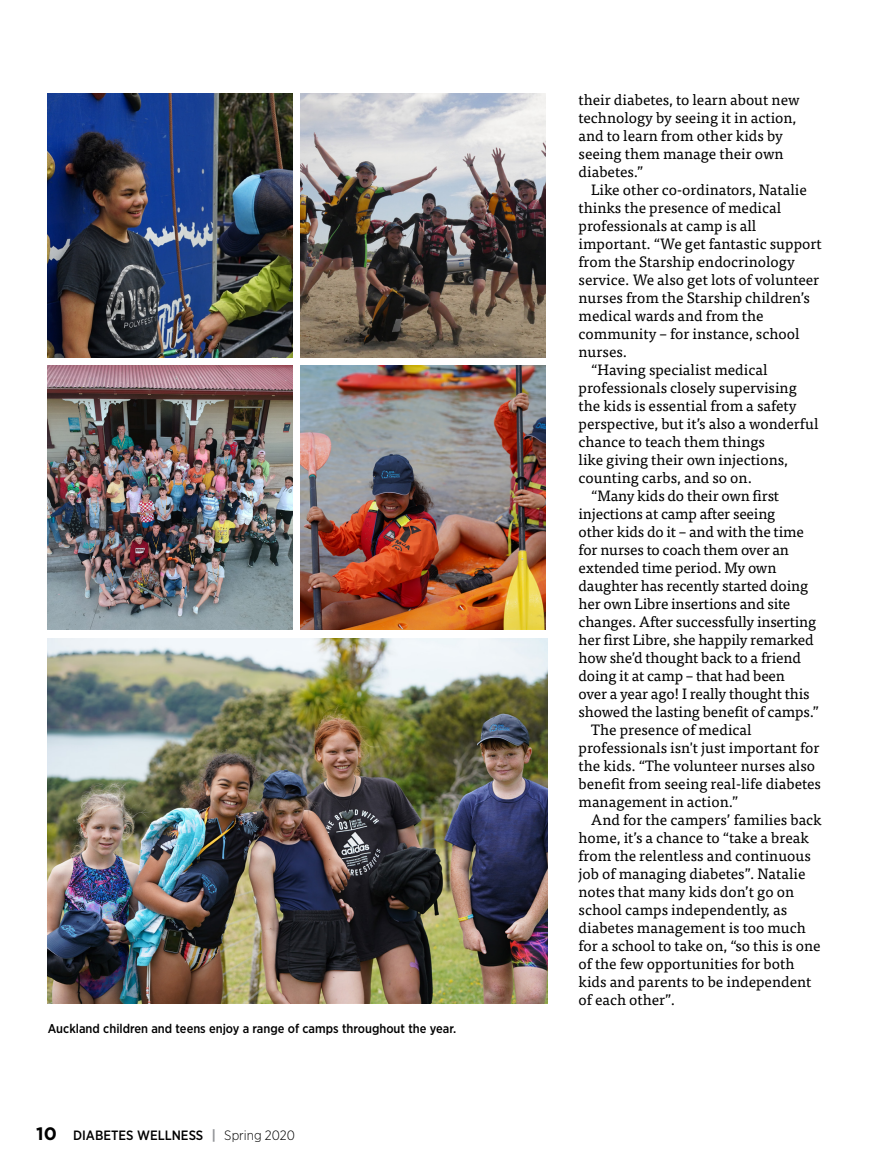
<style>
.page{position:relative;width:893px;height:1170px;background:#fff}
.page>*{position:absolute;margin:0;border:0;box-sizing:border-box;transform-origin:0 0}
.t1{font:15px/18px "Tisa Pro";color:#000}
.t2{font:500 13.5px "Gotham Narrow";color:#000}
.t3{font:500 12.75px "Gotham Narrow";color:#000}
.s1{font-family:"Gotham";font-weight:700;font-size:18px}
.s2{font-family:"Gotham";font-weight:700;color:#939598}
.s3{font-weight:300}
</style>
<div class="page">
<img style="left:48px;top:94px;width:244px;height:263px">
<img style="left:301px;top:94px;width:244px;height:263px">
<img style="left:48px;top:366px;width:244px;height:263px">
<img style="left:301px;top:366px;width:244px;height:263px">
<img style="left:48px;top:638px;width:499px;height:364px">
<p class="t3" style="left:48px;top:1020px;width:410px">Auckland children and teens enjoy a range of camps throughout the year.</p>
<p class="t2" style="left:36px;top:1126px;width:260px"><span class="s1">10</span> DIABETES WELLNESS <span class="s2">|</span> <span class="s3">Spring 2020</span></p>
<p class="t1" style="left:579px;top:89px;width:223px">their diabetes, to learn about new technology by seeing it in action, and to learn from other kids by seeing them manage their own diabetes.”</p>
<p class="t1" style="left:591px;top:179px;width:217px">Like other co-ordinators, Natalie</p>
<p class="t1" style="left:579px;top:197px;width:204px">thinks the presence of medical</p>
<p class="t1" style="left:579px;top:215px;width:179px">professionals at camp is all</p>
<p class="t1" style="left:579px;top:233px;width:245px">important. “We get fantastic support</p>
<p class="t1" style="left:579px;top:251px;width:218px">from the Starship endocrinology</p>
<p class="t1" style="left:579px;top:269px;width:242px">service. We also get lots of volunteer</p>
<p class="t1" style="left:579px;top:287px;width:233px">nurses from the Starship children’s</p>
<p class="t1" style="left:579px;top:305px;width:187px">medical wards and from the</p>
<p class="t1" style="left:579px;top:323px;width:222px">community – for instance, school</p>
<p class="t1" style="left:579px;top:341px;width:50px">nurses.</p>
<p class="t1" style="left:591px;top:359px;width:178px">“Having specialist medical</p>
<p class="t1" style="left:579px;top:377px;width:220px">professionals closely supervising</p>
<p class="t1" style="left:579px;top:395px;width:220px">the kids is essential from a safety</p>
<p class="t1" style="left:579px;top:413px;width:241px">perspective, but it’s also a wonderful</p>
<p class="t1" style="left:579px;top:431px;width:188px">chance to teach them things</p>
<p class="t1" style="left:579px;top:449px;width:211px">like giving their own injections,</p>
<p class="t1" style="left:579px;top:467px;width:175px">counting carbs, and so on.</p>
<p class="t1" style="left:591px;top:485px;width:189px">“Many kids do their own first</p>
<p class="t1" style="left:579px;top:503px;width:198px">injections at camp after seeing</p>
<p class="t1" style="left:579px;top:521px;width:227px">other kids do it – and with the time</p>
<p class="t1" style="left:579px;top:539px;width:212px">for nurses to coach them over an</p>
<p class="t1" style="left:579px;top:557px;width:199px">extended time period. My own</p>
<p class="t1" style="left:579px;top:575px;width:231px">daughter has recently started doing</p>
<p class="t1" style="left:579px;top:593px;width:213px">her own Libre insertions and site</p>
<p class="t1" style="left:579px;top:611px;width:239px">changes. After successfully inserting</p>
<p class="t1" style="left:579px;top:629px;width:237px">her first Libre, she happily remarked</p>
<p class="t1" style="left:579px;top:647px;width:224px">how she’d thought back to a friend</p>
<p class="t1" style="left:579px;top:665px;width:208px">doing it at camp – that had been</p>
<p class="t1" style="left:579px;top:683px;width:233px">over a year ago! I really thought this</p>
<p class="t1" style="left:579px;top:701px;width:242px">showed the lasting benefit of camps.”</p>
<p class="t1" style="left:591px;top:719px;width:162px">The presence of medical</p>
<p class="t1" style="left:579px;top:737px;width:242px">professionals isn't just important for</p>
<p class="t1" style="left:579px;top:755px;width:238px">the kids. “The volunteer nurses also</p>
<p class="t1" style="left:579px;top:773px;width:244px">benefit from seeing real-life diabetes</p>
<p class="t1" style="left:579px;top:791px;width:161px">management in action.”</p>
<p class="t1" style="left:591px;top:809px;width:232px">And for the campers’ families back</p>
<p class="t1" style="left:579px;top:827px;width:232px">home, it’s a chance to “take a break</p>
<p class="t1" style="left:579px;top:845px;width:234px">from the relentless and continuous</p>
<p class="t1" style="left:579px;top:863px;width:228px">job of managing diabetes”. Natalie</p>
<p class="t1" style="left:579px;top:881px;width:217px">notes that many kids don’t go on</p>
<p class="t1" style="left:579px;top:899px;width:210px">school camps independently, as</p>
<p class="t1" style="left:579px;top:917px;width:229px">diabetes management is too much</p>
<p class="t1" style="left:579px;top:935px;width:244px">for a school to take on, “so this is one</p>
<p class="t1" style="left:579px;top:953px;width:217px">of the few opportunities for both</p>
<p class="t1" style="left:579px;top:971px;width:234px">kids and parents to be independent</p>
<p class="t1" style="left:579px;top:989px;width:98px">of each other”.</p>
</div>
